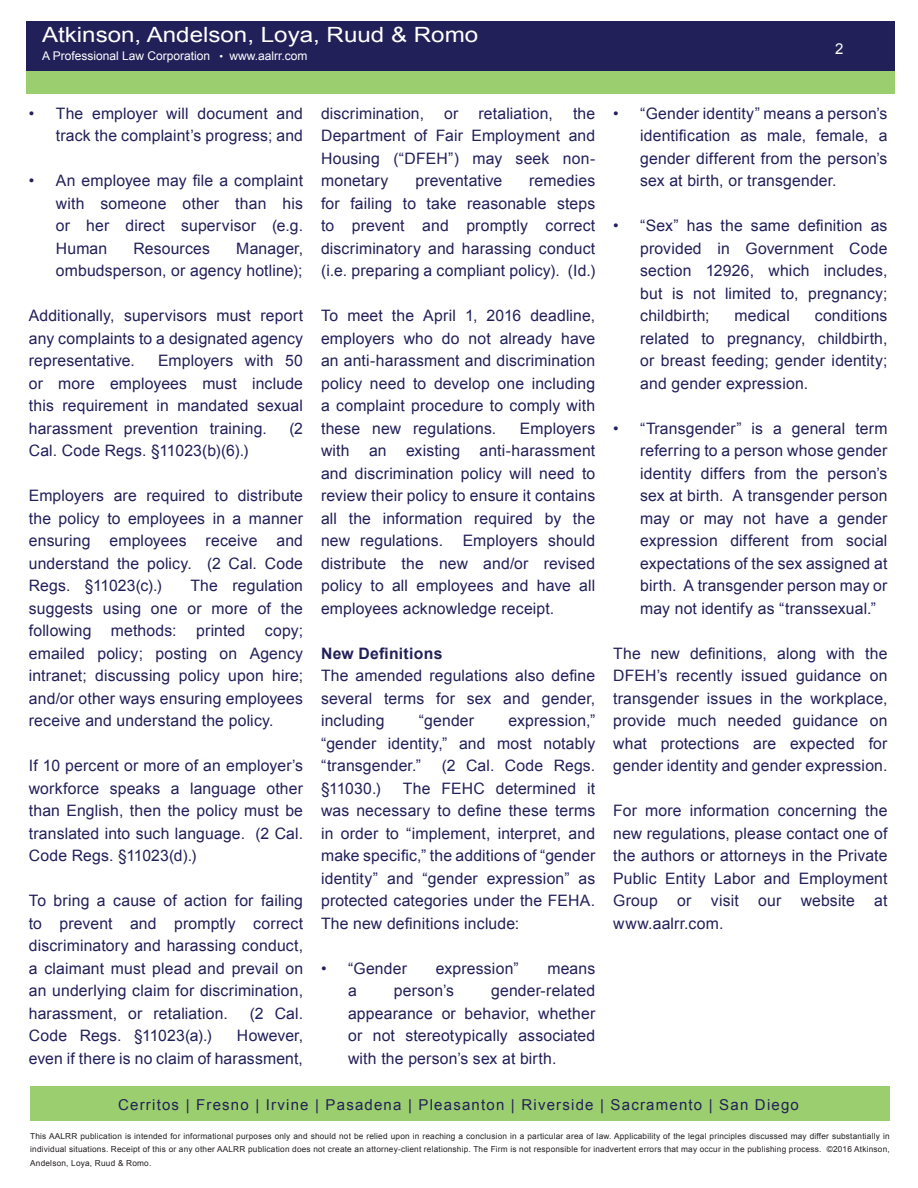
<style>
.page{position:relative;width:918px;height:1188px;background:#fff}
.page>*{position:absolute;margin:0;border:0;box-sizing:border-box;transform-origin:0 0}
.t1{font:21px "Arial";color:#fff;scale:1.15 1}
.Alert_Normal_Paragra{font:15.75px/22.5px "Arial";letter-spacing:.01em;color:#222059;text-align:justify}
.Paragraph_Header{font:700 15.75px "Arial";letter-spacing:.015em;color:#222059}
.t2{font:15px "Arial";letter-spacing:.08em;color:#222059}
.t3{font:15px "Arial";color:#fff}
.t4{font:12px "Arial";color:#fff}
.t5{font:8.25px/13.5px "Arial";letter-spacing:.025em;color:#231f20;text-align:justify}
.s1{font-size:10.5px}
</style>
<div class="page">
<div style="left:30px;top:1086px;width:860px;height:34px;background:#9bce6e"></div>
<div style="left:26px;top:57px;width:868px;height:37px;background:#9bce6e"></div>
<div style="left:26px;top:21px;width:868px;height:50px;background:#222059"></div>
<p class="t1" style="left:42px;top:21px;width:381px">Atkinson, Andelson, Loya, Ruud &amp; Romo</p>
<p class="t4" style="left:42px;top:48px;width:267px">A Professional Law Corporation <span class="s1">•</span> www.aalrr.com</p>
<p class="Alert_Normal_Paragra" style="left:29px;top:102px;width:276px;text-align:right">• The employer will document and track the complaint’s progress; and</p>
<p class="Alert_Normal_Paragra" style="left:56px;top:169px;width:249px;text-indent:-27px">• An employee may file a complaint with someone other than his or her direct supervisor (e.g.<br>Human</p>
<p class="Alert_Normal_Paragra" style="left:56px;top:237px;width:249px;text-align:right">Manager,<br>ombudsperson, or agency hotline);</p>
<p class="Alert_Normal_Paragra" style="left:29px;top:304px;width:276px">Additionally, supervisors must report any complaints to a designated agency representative.</p>
<p class="Alert_Normal_Paragra" style="left:133px;top:237px;width:78px">Resources</p>
<p class="Alert_Normal_Paragra" style="left:29px;top:349px;width:276px;text-indent:129px">Employers with 50 or more employees must include this requirement in mandated sexual harassment prevention training.</p>
<p class="Alert_Normal_Paragra" style="left:289px;top:417px;width:15px">(2</p>
<p class="Alert_Normal_Paragra" style="left:29px;top:439px;width:221px">Cal. Code Regs. §11023(b)(6).)</p>
<p class="Alert_Normal_Paragra" style="left:29px;top:484px;width:276px">Employers are required to distribute the policy to employees in a manner ensuring employees receive and understand the policy. (2 Cal. Code Regs. §11023(c).)</p>
<p class="Alert_Normal_Paragra" style="left:29px;top:574px;width:276px;text-indent:162px">The regulation suggests using one or more of the following methods: printed copy; emailed policy; posting on Agency intranet; discussing policy upon hire; and/or other ways ensuring employees receive and understand the policy.</p>
<p class="Alert_Normal_Paragra" style="left:29px;top:754px;width:276px">If 10 percent or more of an employer’s workforce speaks a language other than English, then the policy must be translated into such language. (2 Cal.<br>Code Regs. §11023(d).)</p>
<p class="Alert_Normal_Paragra" style="left:29px;top:889px;width:276px">To bring a cause of action for failing to prevent and promptly correct discriminatory and harassing conduct, a claimant must plead and prevail on an underlying claim for discrimination, harassment, or retaliation.</p>
<p class="Alert_Normal_Paragra" style="left:250px;top:1002px;width:55px">(2 Cal.</p>
<p class="Alert_Normal_Paragra" style="left:29px;top:1024px;width:185px">Code Regs. §11023(a).)</p>
<p class="Alert_Normal_Paragra" style="left:29px;top:1024px;width:276px;text-align:right">However,<br>even if there is no claim of harassment,</p>
<p class="Alert_Normal_Paragra" style="left:321px;top:102px;width:105px">discrimination,</p>
<p class="Alert_Normal_Paragra" style="left:444px;top:102px;width:16px">or</p>
<p class="Alert_Normal_Paragra" style="left:479px;top:102px;width:76px">retaliation,</p>
<p class="Alert_Normal_Paragra" style="left:321px;top:102px;width:276px;text-indent:252px">the Department of Fair Employment and Housing (“DFEH”) may seek non&shy;monetary</p>
<p class="Alert_Normal_Paragra" style="left:321px;top:169px;width:276px;text-indent:208px">remedies for failing to take reasonable steps to prevent and promptly correct discriminatory and harassing conduct (i.e. preparing a compliant policy). (Id.)</p>
<p class="Alert_Normal_Paragra" style="left:321px;top:304px;width:276px">To meet the April 1, 2016 deadline, employers who do not already have an anti-harassment and discrimination policy need to develop one including a complaint procedure to comply with these new regulations.</p>
<p class="Alert_Normal_Paragra" style="left:415px;top:169px;width:88px">preventative</p>
<p class="Alert_Normal_Paragra" style="left:321px;top:417px;width:276px;text-indent:199px">Employers with an existing anti-harassment and discrimination policy will need to review their policy to ensure it contains all the information required by the new regulations. Employers should distribute the new and/or revised policy to all employees and have all employees acknowledge receipt.</p>
<p class="Paragraph_Header" style="left:321px;top:642px;width:123px">New Definitions</p>
<p class="Alert_Normal_Paragra" style="left:321px;top:664px;width:276px">The amended regulations also define several terms for sex and gender, including</p>
<p class="Alert_Normal_Paragra" style="left:419px;top:709px;width:57px">“gender</p>
<p class="Alert_Normal_Paragra" style="left:321px;top:709px;width:276px;text-indent:187px">expression,” “gender identity,” and most notably “transgender.”</p>
<p class="Alert_Normal_Paragra" style="left:442px;top:754px;width:155px">(2 Cal. Code Regs.</p>
<p class="Alert_Normal_Paragra" style="left:321px;top:777px;width:276px;text-indent:82px">The FEHC determined it was necessary to define these terms in order to “implement, interpret, and make specific,” the additions of “gender identity” and “gender expression” as protected categories under the FEHA.<br>The new definitions include:</p>
<p class="Alert_Normal_Paragra" style="left:321px;top:957px;width:87px">• “Gender</p>
<p class="Alert_Normal_Paragra" style="left:436px;top:957px;width:84px">expression”</p>
<p class="Alert_Normal_Paragra" style="left:547px;top:957px;width:49px">means</p>
<p class="Alert_Normal_Paragra" style="left:348px;top:979px;width:10px">a</p>
<p class="Alert_Normal_Paragra" style="left:394px;top:979px;width:61px">person’s</p>
<p class="Alert_Normal_Paragra" style="left:321px;top:777px;width:61px">§11030.)</p>
<p class="Alert_Normal_Paragra" style="left:348px;top:979px;width:249px;text-indent:143px">gender-related appearance or behavior, whether or not stereotypically associated with the person’s sex at birth.</p>
<p class="t3" style="left:835px;top:39px;width:10px">2</p>
<p class="Alert_Normal_Paragra" style="left:640px;top:102px;width:249px;text-indent:-27px">• “Gender identity” means a person’s identification as male, female, a gender different from the person’s sex at birth, or transgender.</p>
<p class="Alert_Normal_Paragra" style="left:640px;top:214px;width:249px;text-indent:-27px">• “Sex” has the same definition as provided in Government Code section 12926, which includes, but is not limited to, pregnancy; childbirth;</p>
<p class="Alert_Normal_Paragra" style="left:640px;top:304px;width:249px;text-indent:174px">conditions related to pregnancy, childbirth, or breast feeding; gender identity; and gender expression.</p>
<p class="Alert_Normal_Paragra" style="left:640px;top:417px;width:249px;text-indent:-27px">• “Transgender” is a general term referring to a person whose gender identity differs from the person’s sex at birth. A transgender person may or may not have a gender expression different from social expectations of the sex assigned at birth. A transgender person may or may not identify as “transsexual.”</p>
<p class="Alert_Normal_Paragra" style="left:613px;top:642px;width:276px">The new definitions, along with the DFEH’s recently issued guidance on transgender issues in the workplace, provide much needed guidance on what protections are expected for gender identity and gender expression.</p>
<p class="Alert_Normal_Paragra" style="left:613px;top:799px;width:276px">For more information concerning the new regulations, please contact one of the authors or attorneys in the Private Public Entity Labor and Employment Group or visit our website at www.aalrr.com.</p>
<p class="Alert_Normal_Paragra" style="left:734px;top:304px;width:57px">medical</p>
<p class="t2" style="left:118px;top:1095px;width:682px">Cerritos | Fresno | Irvine | Pasadena | Pleasanton | Riverside | Sacramento | San Diego</p>
<p class="t5" style="left:30px;top:1129px;width:861px">This AALRR publication is intended for informational purposes only and should not be relied upon in reaching a conclusion in a particular area of law. Applicability of the legal principles discussed may differ substantially in individual situations. Receipt of this or any other AALRR publication does not create an attorney-client relationship. The Firm is not responsible for inadvertent errors that may occur in the publishing process. ©2016 Atkinson, Andelson, Loya, Ruud &amp; Romo.</p>
</div>
